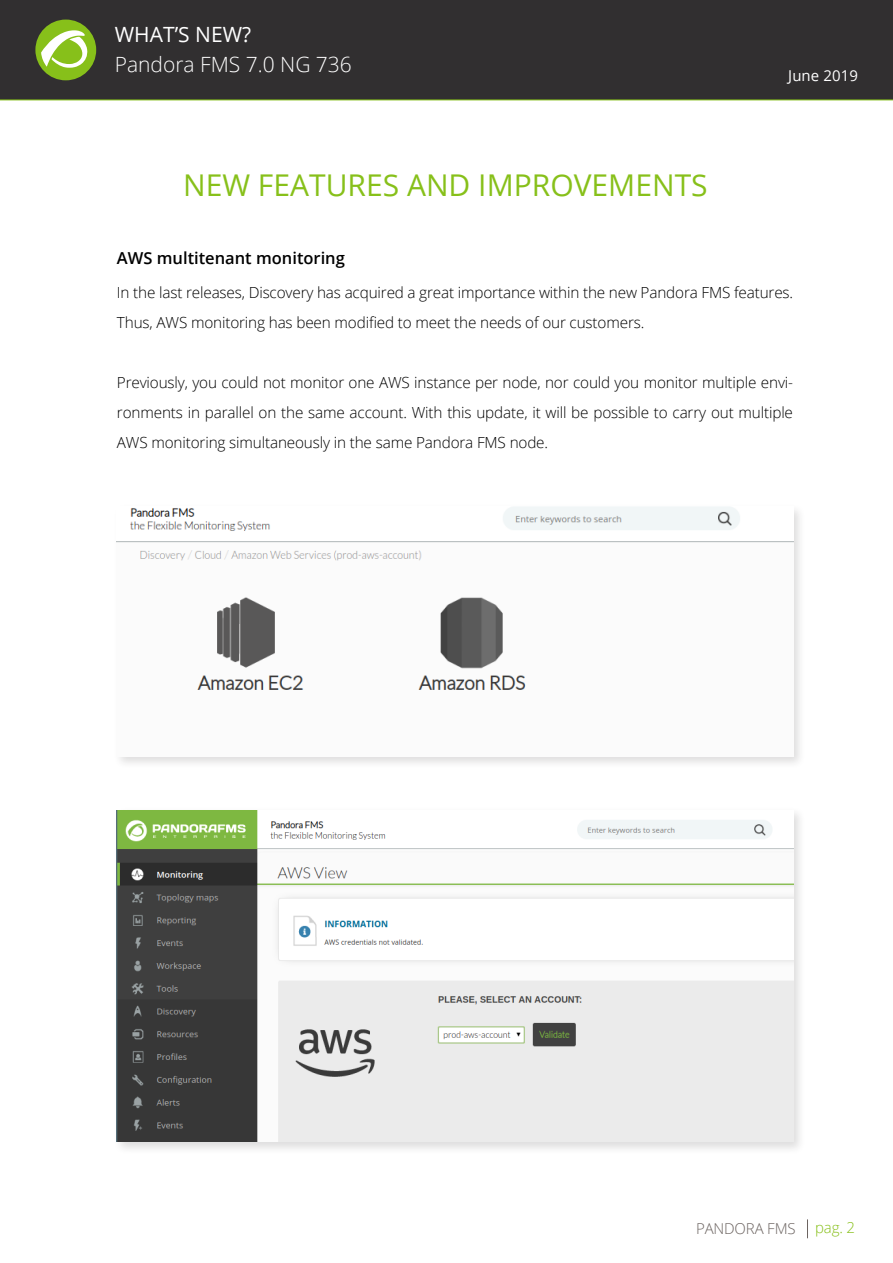
<style>
.page{position:relative;width:893px;height:1263px;background:#fff}
.page>*{position:absolute;margin:0;border:0;box-sizing:border-box;transform-origin:0 0}
.t1{font:30px "Open Sans";color:#87c01a}
.t2{font:300 21px "Open Sans";color:#fff}
.t3{font:21px "Open Sans";color:#fff}
.t4{font:600 16.5px "Open Sans";color:#000}
.t5{font:300 15.3px/30px "Open Sans";letter-spacing:-.01em;color:#000}
.t6{font:300 15px "Open Sans";letter-spacing:-.01em;color:#6b6360}
.t7{font:15px "Open Sans";letter-spacing:.005em;color:#fff}
.t8{font:300 15px "Open Sans";color:#87c01a}
</style>
<div class="page">
<div style="left:0;top:0;width:893px;height:99px;background:#312f30"></div>
<svg style="left:807px;top:1219px;width:1px;height:19px"></svg>
<div style="left:35px;top:20px;width:61px;height:60px;background:#87c01a;border-radius:50%"></div>
<svg style="left:41px;top:30px;width:47px;height:38px"></svg>
<hr style="left:0;top:100px;width:893px;height:1px;background:#87c01a">
<div style="left:113px;top:503px;width:693px;height:267px;background:#231f20;opacity:.15"></div>
<img style="left:117px;top:506px;width:676px;height:251px">
<div style="left:113px;top:807px;width:693px;height:348px;background:#231f20;opacity:.15"></div>
<img style="left:117px;top:810px;width:676px;height:332px">
<h2 class="t3" style="left:115px;top:20px;width:138px">WHAT’S NEW?</h2>
<h2 class="t2" style="left:115px;top:50px;width:239px">Pandora FMS 7.0 NG 736</h2>
<p class="t1" style="left:183px;top:164px;width:526px">NEW FEATURES AND IMPROVEMENTS</p>
<p class="t7" style="left:788px;top:65px;width:71px">June 2019</p>
<p class="t4" style="left:117px;top:246px;width:229px">AWS multitenant monitoring</p>
<p class="t5" style="left:117px;top:277px;width:678px">In the last releases, Discovery has acquired a great importance within the new Pandora FMS features.<br>Thus, AWS monitoring has been modified to meet the needs of our customers.</p>
<p class="t5" style="left:117px;top:367px;width:678px;text-align:justify">Previously, you could not monitor one AWS instance per node, nor could you monitor multiple envi&shy;ronments in parallel on the same account. With this update, it will be possible to carry out multiple AWS monitoring simultaneously in the same Pandora FMS node.</p>
<p class="t6" style="left:696px;top:1218px;width:101px">PANDORA FMS</p>
<p class="t8" style="left:815px;top:1217px;width:42px">pag. 2</p>
</div>
